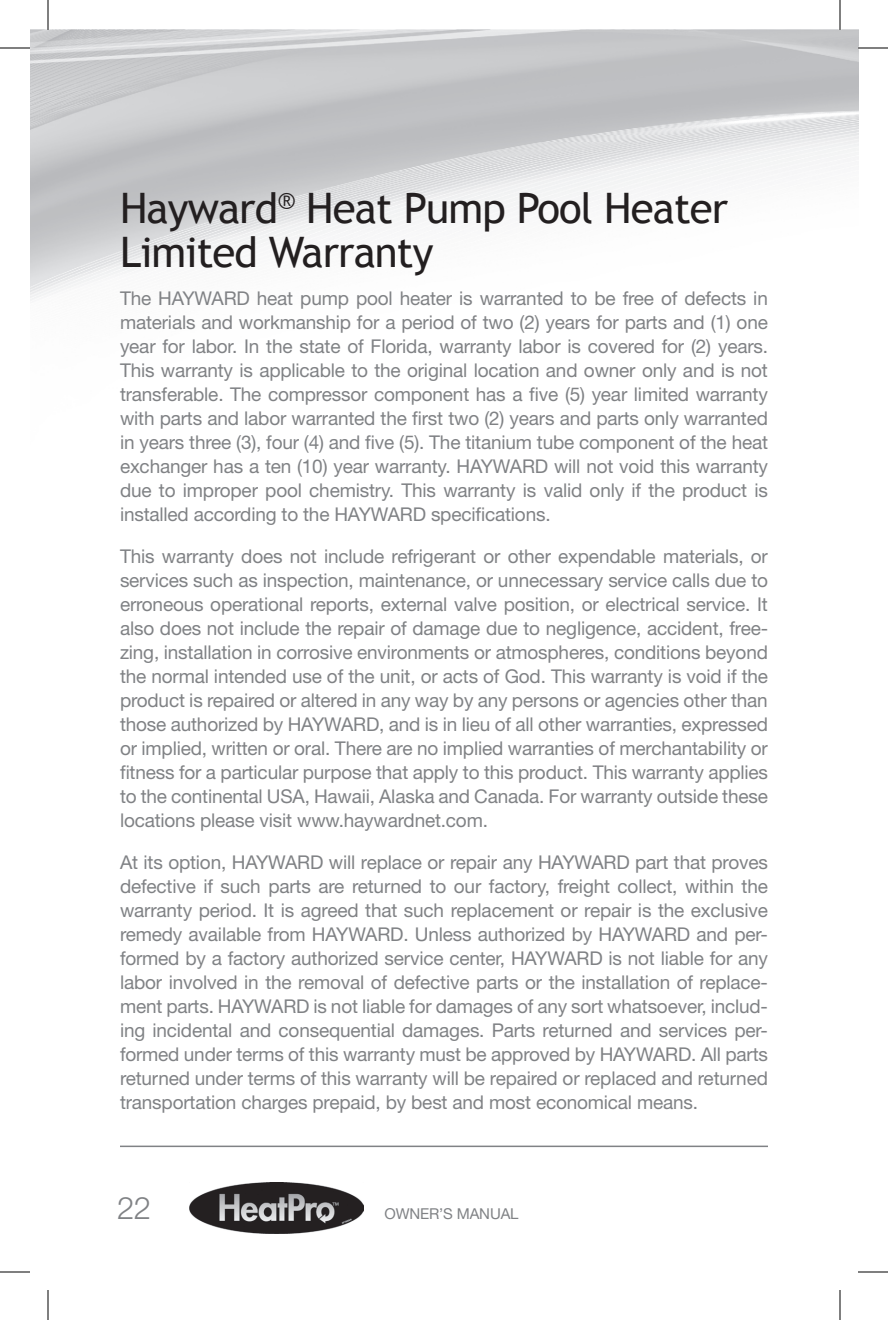
<style>
.page{position:relative;width:888px;height:1320px;background:#fff}
.page>*{position:absolute;margin:0;border:0;box-sizing:border-box;transform-origin:0 0}
.t1{font:42px/44px "Trebuchet MS";letter-spacing:-.02em;color:#231f20}
.t2{font:300 31px "Helvetica Neue";color:#808285}
.t3{font:19px/24px "Helvetica Neue";letter-spacing:-.01em;color:#808285;text-align:justify}
.t4{font:15px "Helvetica Neue";letter-spacing:-.01em;color:#808285}
</style>
<div class="page">
<hr style="left:120px;top:1146px;width:648px;height:1px;background:#808285">
<img style="left:30px;top:30px;width:828px;height:271px">
<img style="left:189px;top:1182px;width:175px;height:52px">
<hr style="left:0;top:48px;width:30px;height:1px;background:#000">
<hr style="left:858px;top:48px;width:30px;height:1px;background:#000">
<hr style="left:0;top:1272px;width:30px;height:1px;background:#000">
<hr style="left:858px;top:1272px;width:30px;height:1px;background:#000">
<hr style="left:48px;top:0;width:1px;height:30px;background:#000">
<hr style="left:48px;top:1290px;width:1px;height:30px;background:#000">
<hr style="left:840px;top:0;width:1px;height:30px;background:#000">
<hr style="left:840px;top:1290px;width:1px;height:30px;background:#000">
<h1 class="t1" style="left:120px;top:187px;width:610px">Hayward<sup>®</sup> Heat Pump Pool Heater<br>Limited Warranty</h1>
<p class="t3" style="left:120px;top:286px;width:650px">The HAYWARD heat pump pool heater is warranted to be free of defects in materials and workmanship for a period of two (2) years for parts and (1) one year for labor. In the state of Florida, warranty labor is covered for (2) years.<br>This warranty is applicable to the original location and owner only and is not transferable. The compressor component has a five (5) year limited warranty with parts and labor warranted the first two (2) years and parts only warranted in years three (3), four (4) and five (5). The titanium tube component of the heat exchanger has a ten (10) year warranty. HAYWARD will not void this warranty due to improper pool chemistry. This warranty is valid only if the product is installed according to the HAYWARD specifications.</p>
<p class="t3" style="left:120px;top:544px;width:650px">This warranty does not include refrigerant or other expendable materials, or services such as inspection, maintenance, or unnecessary service calls due to erroneous operational reports, external valve position, or electrical service. It also does not include the repair of damage due to negligence, accident, free&shy;zing, installation in corrosive environments or atmospheres, conditions beyond the normal intended use of the unit, or acts of God. This warranty is void if the product is repaired or altered in any way by any persons or agencies other than those authorized by HAYWARD, and is in lieu of all other warranties, expressed or implied, written or oral. There are no implied warranties of merchantability or fitness for a particular purpose that apply to this product. This warranty applies to the continental USA, Hawaii, Alaska and Canada. For warranty outside these locations please visit www.haywardnet.com.</p>
<p class="t3" style="left:120px;top:850px;width:650px">At its option, HAYWARD will replace or repair any HAYWARD part that proves defective if such parts are returned to our factory, freight collect, within the warranty period. It is agreed that such replacement or repair is the exclusive remedy available from HAYWARD. Unless authorized by HAYWARD and per&shy;formed by a factory authorized service center, HAYWARD is not liable for any labor involved in the removal of defective parts or the installation of replace&shy;ment parts. HAYWARD is not liable for damages of any sort whatsoever, includ&shy;ing incidental and consequential damages. Parts returned and services per&shy;formed under terms of this warranty must be approved by HAYWARD. All parts returned under terms of this warranty will be repaired or replaced and returned transportation charges prepaid, by best and most economical means.</p>
<h2 class="t2" style="left:117px;top:1189px;width:36px">22</h2>
<p class="t4" style="left:384px;top:1204px;width:136px">OWNER’S MANUAL</p>
</div>
